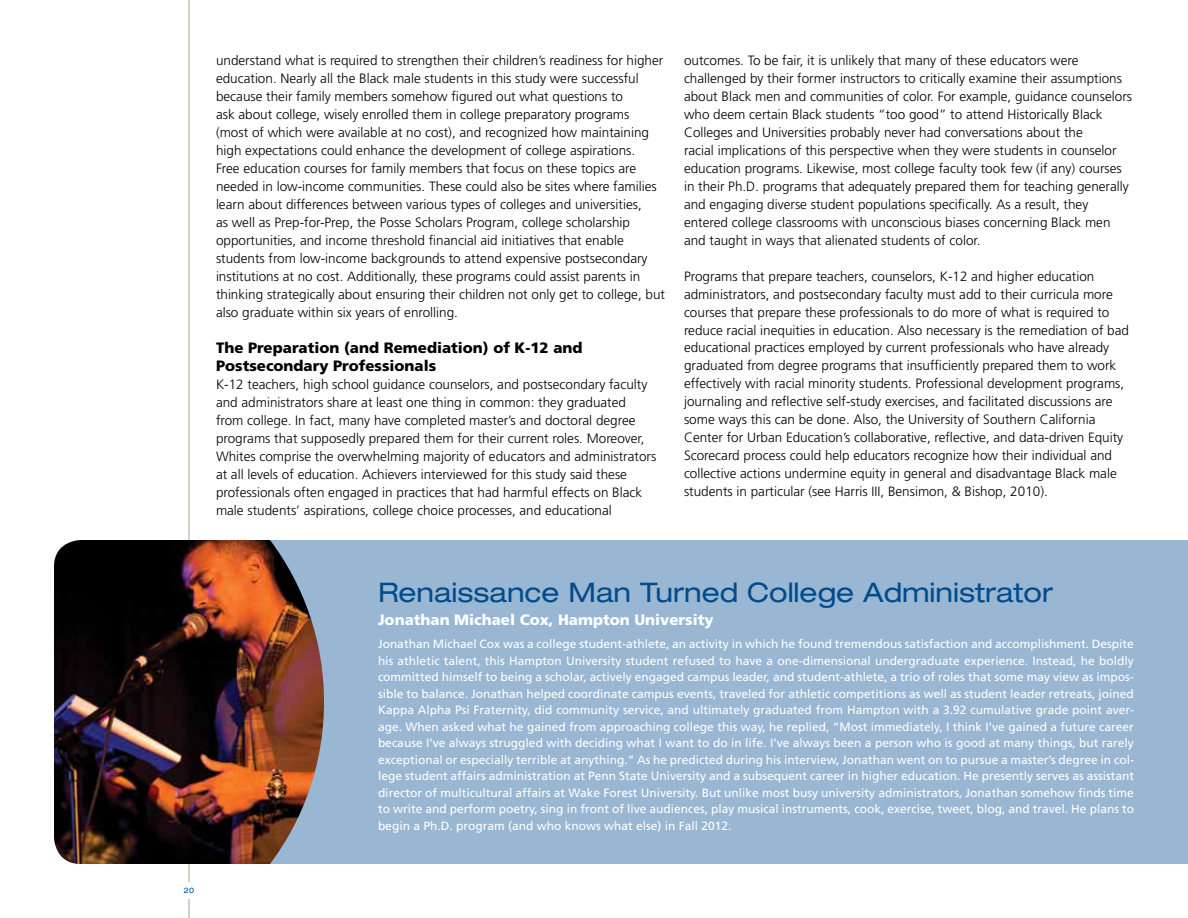
<style>
.page{position:relative;width:1188px;height:918px;background:#fff}
.page>*{position:absolute;margin:0;border:0;box-sizing:border-box;transform-origin:0 0}
.t1{font:expanded 27px "Helvetica Neue";color:#004b8d}
.t2{font:900 15px/18px "Frutiger";color:#000}
.t3{font:900 15px "Frutiger";color:#fff}
.t4{font:300 13.5px/18px "Frutiger";color:#000}
.t5{font:12px/16.5px "Frutiger";color:#fff;text-align:justify}
.t6{font:expanded 7.5px "Helvetica Neue";color:#004b8d}
</style>
<div class="page">
<hr style="left:188px;top:0;width:2px;height:918px;background:#c9c1b8">
<div style="left:162px;top:882px;width:54px;height:17px;background:#fff"></div>
<div style="left:324px;top:540px;width:864px;height:324px;background:#99b7d2"></div>
<img style="left:54px;top:540px;width:270px;height:324px">
<p class="t4" style="left:216px;top:51px;width:451px">understand what is required to strengthen their children’s readiness for higher education. Nearly all the Black male students in this study were successful because their family members somehow figured out what questions to<br>ask about college, wisely enrolled them in college preparatory programs<br>(most of which were available at no cost), and recognized how maintaining high expectations could enhance the development of college aspirations.<br>Free education courses for family members that focus on these topics are needed in low-income communities. These could also be sites where families learn about differences between various types of colleges and universities,<br>as well as Prep-for-Prep, the Posse Scholars Program, college scholarship opportunities, and income threshold financial aid initiatives that enable students from low-income backgrounds to attend expensive postsecondary institutions at no cost. Additionally, these programs could assist parents in thinking strategically about ensuring their children not only get to college, but also graduate within six years of enrolling.</p>
<p class="t2" style="left:216px;top:338px;width:368px">The Preparation (and Remediation) of K-12 and<br>Postsecondary Professionals</p>
<p class="t4" style="left:216px;top:375px;width:442px">K-12 teachers, high school guidance counselors, and postsecondary faculty and administrators share at least one thing in common: they graduated from college. In fact, many have completed master’s and doctoral degree programs that supposedly prepared them for their current roles. Moreover, Whites comprise the overwhelming majority of educators and administrators at all levels of education. Achievers interviewed for this study said these professionals often engaged in practices that had harmful effects on Black male students’ aspirations, college choice processes, and educational</p>
<p class="t4" style="left:684px;top:51px;width:450px">outcomes. To be fair, it is unlikely that many of these educators were challenged by their former instructors to critically examine their assumptions about Black men and communities of color. For example, guidance counselors who deem certain Black students “too good” to attend Historically Black Colleges and Universities probably never had conversations about the<br>racial implications of this perspective when they were students in counselor education programs. Likewise, most college faculty took few (if any) courses in their Ph.D. programs that adequately prepared them for teaching generally and engaging diverse student populations specifically. As a result, they entered college classrooms with unconscious biases concerning Black men and taught in ways that alienated students of color.</p>
<p class="t4" style="left:684px;top:267px;width:447px">Programs that prepare teachers, counselors, K-12 and higher education administrators, and postsecondary faculty must add to their curricula more courses that prepare these professionals to do more of what is required to reduce racial inequities in education. Also necessary is the remediation of bad educational practices employed by current professionals who have already graduated from degree programs that insufficiently prepared them to work effectively with racial minority students. Professional development programs, journaling and reflective self-study exercises, and facilitated discussions are some ways this can be done. Also, the University of Southern California Center for Urban Education’s collaborative, reflective, and data-driven Equity Scorecard process could help educators recognize how their individual and collective actions undermine equity in general and disadvantage Black male students in particular (see Harris III, Bensimon, &amp; Bishop, 2010).</p>
<p class="t6" style="left:184px;top:886px;width:12px">20</p>
<h1 class="t1" style="left:378px;top:576px;width:677px">Renaissance Man Turned College Administrator</h1>
<p class="t3" style="left:378px;top:610px;width:337px">Jonathan Michael Cox, Hampton University</p>
<p class="t5" style="left:378px;top:636px;width:758px">Jonathan Michael Cox was a college student-athlete, an activity in which he found tremendous satisfaction and accomplishment. Despite his athletic talent, this Hampton University student refused to have a one-dimensional undergraduate experience. Instead, he boldly committed himself to being a scholar, actively engaged campus leader, and student-athlete, a trio of roles that some may view as impos&shy;sible to balance. Jonathan helped coordinate campus events, traveled for athletic competitions as well as student leader retreats, joined Kappa Alpha Psi Fraternity, did community service, and ultimately graduated from Hampton with a 3.92 cumulative grade point aver&shy;age. When asked what he gained from approaching college this way, he replied, “Most immediately, I think I’ve gained a future career because I’ve always struggled with deciding what I want to do in life. I’ve always been a person who is good at many things, but rarely exceptional or especially terrible at anything.” As he predicted during his interview, Jonathan went on to pursue a master’s degree in col&shy;lege student affairs administration at Penn State University and a subsequent career in higher education. He presently serves as assistant director of multicultural affairs at Wake Forest University. But unlike most busy university administrators, Jonathan somehow finds time to write and perform poetry, sing in front of live audiences, play musical instruments, cook, exercise, tweet, blog, and travel. He plans to begin a Ph.D. program (and who knows what else) in Fall 2012.</p>
</div>
